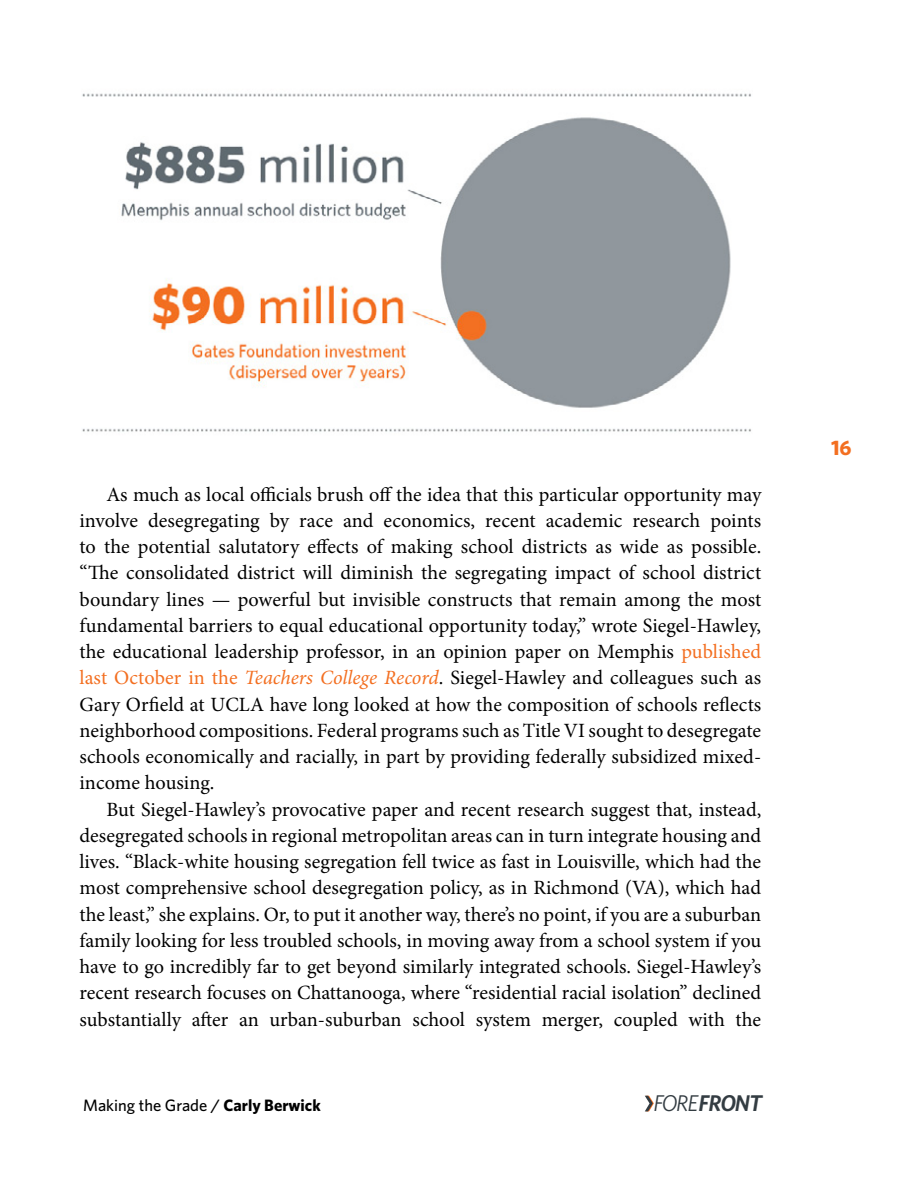
<style>
.page{position:relative;width:918px;height:1188px;background:#fff}
.page>*{position:absolute;margin:0;border:0;box-sizing:border-box;transform-origin:0 0}
.t1{font:italic 600 22.8px "Whitney";letter-spacing:-.045em;color:#333c42}
.t2{font:700 21px "Whitney";color:#f36f21}
.t3{font:20.25px/26.2px "Minion Pro";color:#000;text-align:justify}
.t4{font:500 16.5px "Whitney";color:#000}
.s1{color:#f36f21}
.s2{font-style:italic;color:#f36f21}
.s3{font-weight:700}
.s4{font-weight:400}
</style>
<div class="page">
<svg style="left:645px;top:1096px;width:9px;height:15px"></svg>
<img style="left:82px;top:93px;width:669px;height:339px">
<p class="t3" style="left:80px;top:481px;width:683px;text-indent:27px">As much as local officials brush off the idea that this particular opportunity may involve desegregating by race and economics, recent academic research points to the potential salutatory effects of making school districts as wide as possible. “The consolidated district will diminish the segregating impact of school district boundary lines — powerful but invisible constructs that remain among the most fundamental barriers to equal educational opportunity today,” wrote Siegel-Hawley, the educational leadership professor, in an opinion paper on Memphis <span class="s1">published last October in the</span> <span class="s2">Teachers College Record</span>. Siegel-Hawley and colleagues such as Gary Orfield at UCLA have long looked at how the composition of schools reflects neighborhood compositions. Federal programs such as Title VI sought to desegregate schools economically and racially, in part by providing federally subsidized mixed&shy;income housing.</p>
<p class="t3" style="left:80px;top:796px;width:683px;text-indent:27px">But Siegel-Hawley’s provocative paper and recent research suggest that, instead, desegregated schools in regional metropolitan areas can in turn integrate housing and lives. “Black-white housing segregation fell twice as fast in Louisville, which had the most comprehensive school desegregation policy, as in Richmond (VA), which had the least,” she explains. Or, to put it another way, there’s no point, if you are a suburban family looking for less troubled schools, in moving away from a school system if you have to go incredibly far to get beyond similarly integrated schools. Siegel-Hawley’s recent research focuses on Chattanooga, where “residential racial isolation” declined substantially after an urban-suburban school system merger, coupled with the</p>
<p class="t4" style="left:83px;top:1095px;width:239px">Making the Grade / <span class="s3">Carly Berwick</span></p>
<p class="t1" style="left:653px;top:1088px;width:110px"><span class="s4">FORE</span>FRONT</p>
<p class="t2" style="left:831px;top:435px;width:22px">16</p>
</div>
